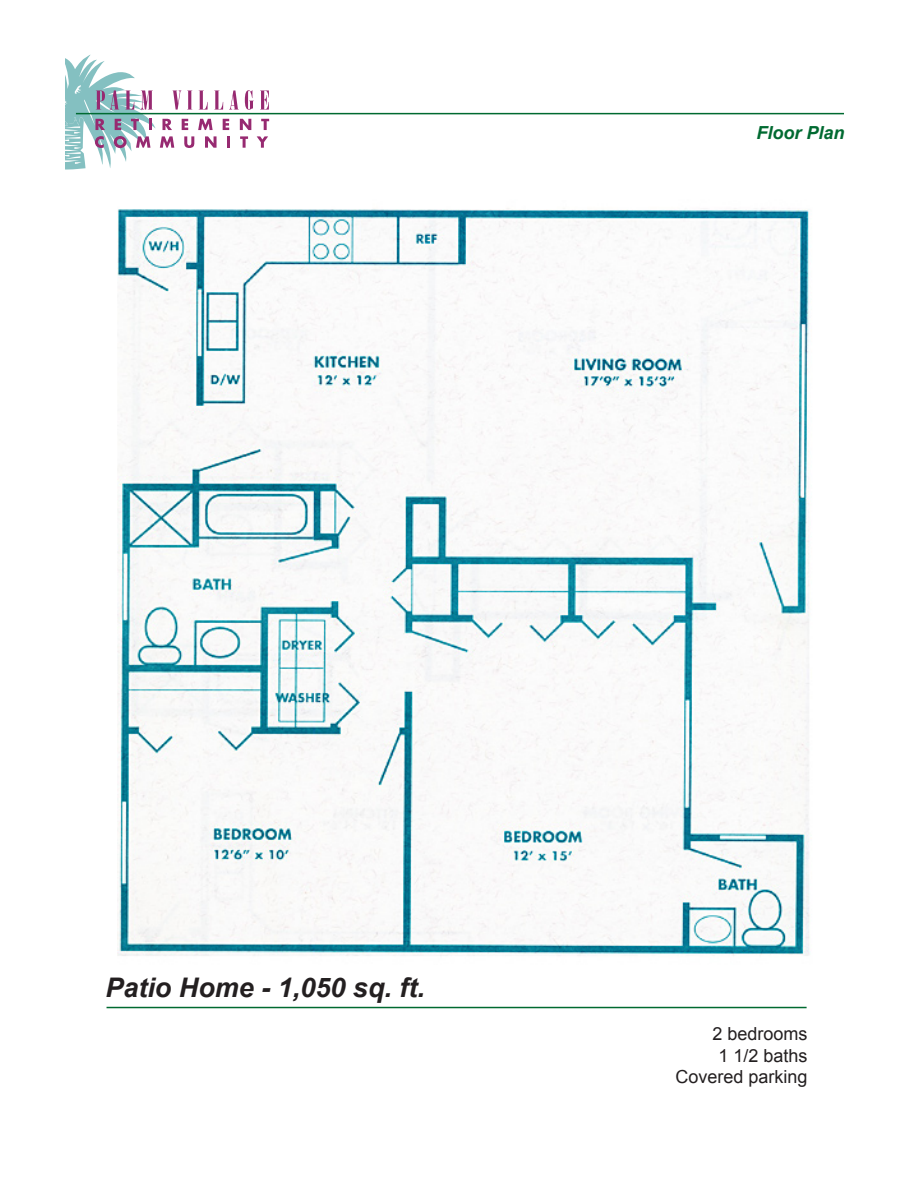
<style>
.page{position:relative;width:918px;height:1188px;background:#fff}
.page>*{position:absolute;margin:0;border:0;box-sizing:border-box;transform-origin:0 0}
.t1{font:italic 700 27px "Arial";color:#231f20}
.t2{font:18px "Arial";color:#231f20}
.t3{font:italic 700 18px "Arial";color:#006a31}
</style>
<div class="page">
<svg style="left:65px;top:55px;width:204px;height:115px"></svg>
<hr style="left:76px;top:113px;width:768px;height:1px;background:#006a31">
<img style="left:117px;top:208px;width:693px;height:748px">
<hr style="left:107px;top:1007px;width:700px;height:1px;background:#006a31">
<p class="t3" style="left:757px;top:121px;width:90px">Floor Plan</p>
<p class="t1" style="left:105px;top:970px;width:321px">Patio Home - 1,050 sq. ft.</p>
<p class="t2" style="left:713px;top:1022px;width:97px">2 bedrooms</p>
<p class="t2" style="left:719px;top:1044px;width:91px">1 1/2 baths</p>
<p class="t2" style="left:675px;top:1065px;width:134px">Covered parking</p>
</div>
